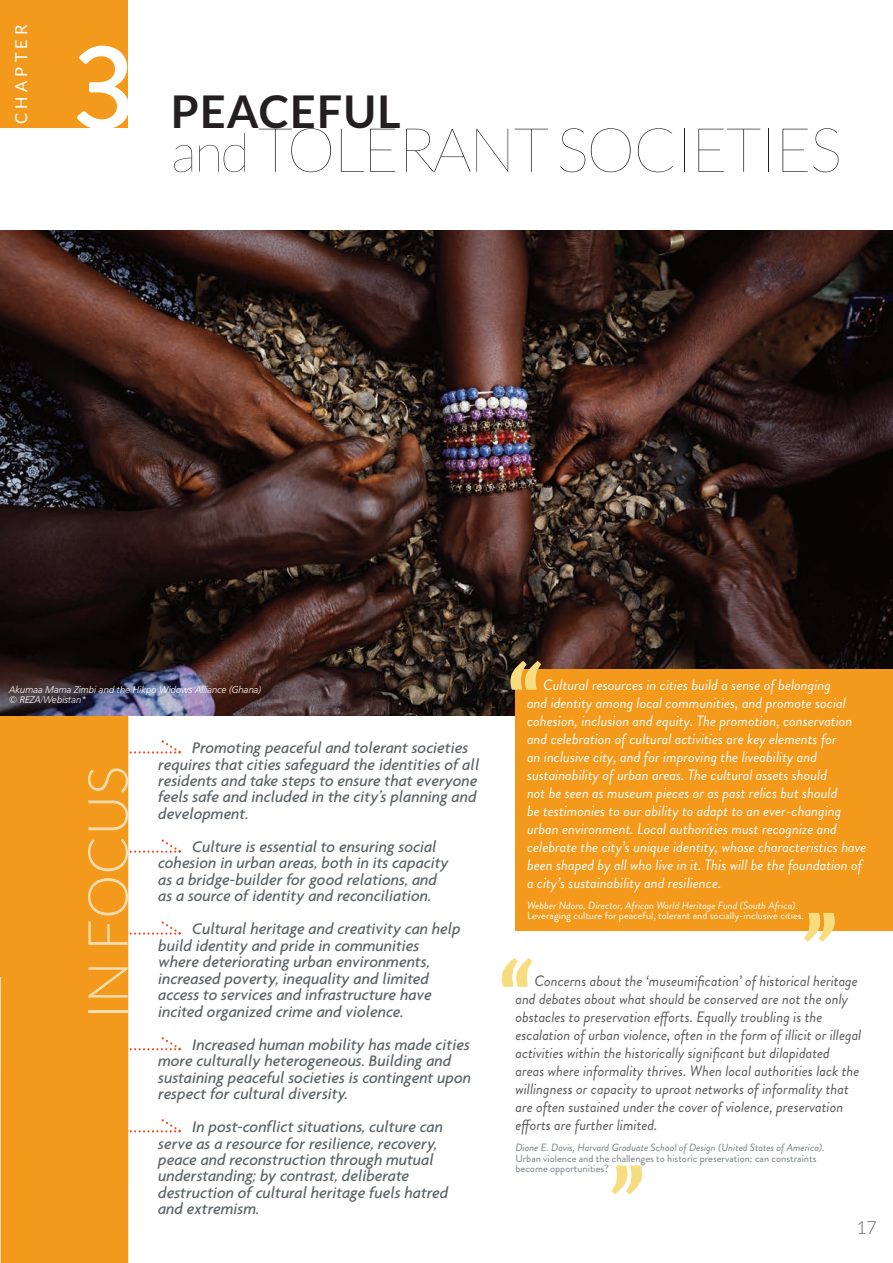
<style>
.page{position:relative;width:893px;height:1263px;background:#fff}
.page>*{position:absolute;margin:0;border:0;box-sizing:border-box;transform-origin:0 0}
.t1{font:500 120px "Brandon Grotesque";color:#fff}
.t2{font:100 61.5px "Lato";letter-spacing:-.035em;color:#231f20}
.t3{font:300 55.5px "Lato";color:#f9ddae}
.t4{font:700 45px "Lato";letter-spacing:.025em;color:#231f20}
.t5{font:300 18px "Lato";color:#5a6267}
.t6{font:italic 500 16.5px/16.5px "Agenda";color:#5a6267}
.t7{font:16.5px "Lato";letter-spacing:.25em;color:#fff}
.t8{font:italic 15px/18px "Brandon Grotesque";color:#fff}
.t9{font:italic 15px/18px "Brandon Grotesque";color:#57585a}
.t10{font:10.5px/10.5px "Brandon Grotesque";color:#767e83}
.t11{font:italic 10.5px "Brandon Grotesque";color:#767e83}
.t12{font:10.5px "Brandon Grotesque";color:#fff}
.t13{font:italic 10.5px "Brandon Grotesque";color:#fff}
.t14{font:9.75px/10.5px "Humanist 777 BT Light Italic B";letter-spacing:-.01em;color:#fff}
.s1{font-size:54px}
</style>
<div class="page">
<img style="left:0;top:230px;width:893px;height:485px">
<div style="left:0;top:670px;width:23px;height:307px;background:#311915"></div>
<svg style="left:128px;top:1117px;width:53px;height:16px"></svg>
<svg style="left:128px;top:738px;width:53px;height:16px"></svg>
<svg style="left:128px;top:838px;width:53px;height:15px"></svg>
<svg style="left:128px;top:920px;width:53px;height:15px"></svg>
<svg style="left:128px;top:1035px;width:53px;height:16px"></svg>
<div style="left:1px;top:672px;width:127px;height:591px;background:#f3991b"></div>
<div style="left:1px;top:0;width:127px;height:128px;background:#f3991b"></div>
<div style="left:515px;top:669px;width:378px;height:262px;background:#f3991b"></div>
<svg style="left:804px;top:913px;width:30px;height:29px"></svg>
<svg style="left:510px;top:661px;width:31px;height:29px"></svg>
<svg style="left:611px;top:1165px;width:31px;height:29px"></svg>
<svg style="left:502px;top:958px;width:30px;height:29px"></svg>
<p class="t7" style="left:12px;top:124px;width:101px;rotate:-90deg">CHAPTER</p>
<h1 class="t1" style="left:73px;top:44px;width:65px">3</h1>
<h3 class="t4" style="left:171px;top:86px;width:231px">PEACEFUL</h3>
<h2 class="t2" style="left:171px;top:115px;width:672px"><span class="s1">and</span> TOLERANT SOCIETIES</h2>
<p class="t14" style="left:9px;top:685px;width:254px">Akumaa Mama Zimbi and the Hikpo Widows Alliance (Ghana) © REZA/Webistan*</p>
<p class="t6" style="left:158px;top:739px;width:322px;text-indent:34px">Promoting peaceful and tolerant societies requires that cities safeguard the identities of all residents and take steps to ensure that everyone feels safe and included in the city’s planning and development.</p>
<p class="t6" style="left:158px;top:838px;width:292px;text-indent:34px">Culture is essential to ensuring social cohesion in urban areas, both in its capacity as a bridge-builder for good relations, and as a source of identity and reconciliation.</p>
<p class="t6" style="left:158px;top:920px;width:304px;text-indent:34px">Cultural heritage and creativity can help build identity and pride in communities where deteriorating urban environments, increased poverty, inequality and limited access to services and infrastructure have incited organized crime and violence.</p>
<p class="t6" style="left:158px;top:1036px;width:314px;text-indent:34px">Increased human mobility has made cities more culturally heterogeneous. Building and sustaining peaceful societies is contingent upon respect for cultural diversity.</p>
<p class="t6" style="left:158px;top:1118px;width:292px;text-indent:34px">In post-conflict situations, culture can serve as a resource for resilience, recovery, peace and reconstruction through mutual understanding; by contrast, deliberate destruction of cultural heritage fuels hatred and extremism.</p>
<h3 class="t3" style="left:76px;top:1020px;width:255px;rotate:-90deg">IN FOCUS</h3>
<p class="t8" style="left:527px;top:678px;width:341px;text-indent:16px">Cultural resources in cities build a sense of belonging<br>and identity among local communities, and promote social cohesion, inclusion and equity. The promotion, conservation and celebration of cultural activities are key elements for<br>an inclusive city, and for improving the liveability and sustainability of urban areas. The cultural assets should<br>not be seen as museum pieces or as past relics but should<br>be testimonies to our ability to adapt to an ever-changing urban environment. Local authorities must recognize and celebrate the city’s unique identity, whose characteristics have been shaped by all who live in it. This will be the foundation of a city’s sustainability and resilience.</p>
<p class="t13" style="left:527px;top:902px;width:272px">Webber Ndoro. Director, African World Heritage Fund (South Africa).</p>
<p class="t12" style="left:527px;top:912px;width:278px">Leveraging culture for peaceful, tolerant and socially-inclusive cities.</p>
<p class="t9" style="left:515px;top:974px;width:347px;text-indent:19px">Concerns about the ‘museumification’ of historical heritage and debates about what should be conserved are not the only obstacles to preservation efforts. Equally troubling is the escalation of urban violence, often in the form of illicit or illegal activities within the historically significant but dilapidated areas where informality thrives. When local authorities lack the willingness or capacity to uproot networks of informality that are often sustained under the cover of violence, preservation efforts are further limited.</p>
<p class="t11" style="left:515px;top:1144px;width:311px">Diane E. Davis, Harvard Graduate School of Design (United States of America).</p>
<p class="t10" style="left:515px;top:1154px;width:302px">Urban violence and the challenges to historic preservation: can constraints become opportunities?</p>
<p class="t5" style="left:856px;top:1217px;width:22px">17</p>
</div>
